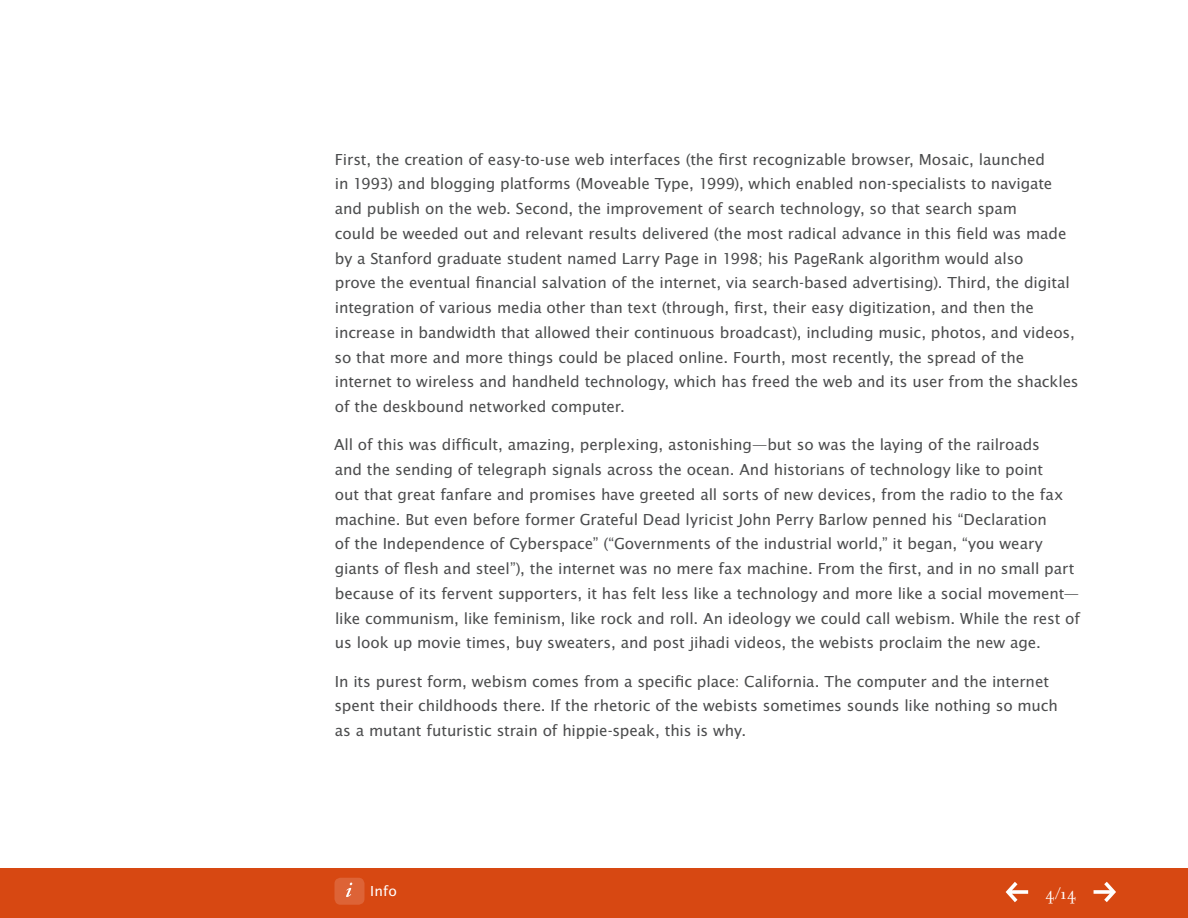
<style>
.page{position:relative;width:1188px;height:918px;background:#fff}
.page>*{position:absolute;margin:0;border:0;box-sizing:border-box;transform-origin:0 0}
.t1{font:18px "Filosofia OT";color:#fff}
.t2{font:16.5px/24.8px "Lucida Sans EFOP";letter-spacing:-.005em;color:#4b4c4d}
.t3{font:15px "Lucida Sans EFOP";color:#fff}
</style>
<div class="page">
<div style="left:0;top:869px;width:1188px;height:49px;background:#d74812"></div>
<div style="left:334px;top:878px;width:30px;height:27px;background:#dd6336;border-radius:6px"></div>
<svg style="left:346px;top:883px;width:6px;height:14px"></svg>
<svg style="left:1006px;top:882px;width:22px;height:20px"></svg>
<svg style="left:1094px;top:882px;width:22px;height:20px"></svg>
<p class="t2" style="left:335px;top:148px;width:746px">First, the creation of easy-to-use web interfaces (the first recognizable browser, Mosaic, launched<br>in 1993) and blogging platforms (Moveable Type, 1999), which enabled non-specialists to navigate and publish on the web. Second, the improvement of search technology, so that search spam<br>could be weeded out and relevant results delivered (the most radical advance in this field was made by a Stanford graduate student named Larry Page in 1998; his PageRank algorithm would also<br>prove the eventual financial salvation of the internet, via search-based advertising). Third, the digital integration of various media other than text (through, first, their easy digitization, and then the increase in bandwidth that allowed their continuous broadcast), including music, photos, and videos, so that more and more things could be placed online. Fourth, most recently, the spread of the internet to wireless and handheld technology, which has freed the web and its user from the shackles of the deskbound networked computer.</p>
<p class="t2" style="left:334px;top:433px;width:748px">All of this was difficult, amazing, perplexing, astonishing—but so was the laying of the railroads<br>and the sending of telegraph signals across the ocean. And historians of technology like to point<br>out that great fanfare and promises have greeted all sorts of new devices, from the radio to the fax machine. But even before former Grateful Dead lyricist John Perry Barlow penned his “Declaration<br>of the Independence of Cyberspace” (“Governments of the industrial world,” it began, “you weary giants of flesh and steel”), the internet was no mere fax machine. From the first, and in no small part because of its fervent supporters, it has felt less like a technology and more like a social movement— like communism, like feminism, like rock and roll. An ideology we could call webism. While the rest of us look up movie times, buy sweaters, and post jihadi videos, the webists proclaim the new age.</p>
<p class="t2" style="left:335px;top:670px;width:725px">In its purest form, webism comes from a specific place: California. The computer and the internet spent their childhoods there. If the rhetoric of the webists sometimes sounds like nothing so much as a mutant futuristic strain of hippie-speak, this is why.</p>
<p class="t3" style="left:370px;top:883px;width:28px">Info</p>
<p class="t1" style="left:1045px;top:884px;width:33px">4/14</p>
</div>
